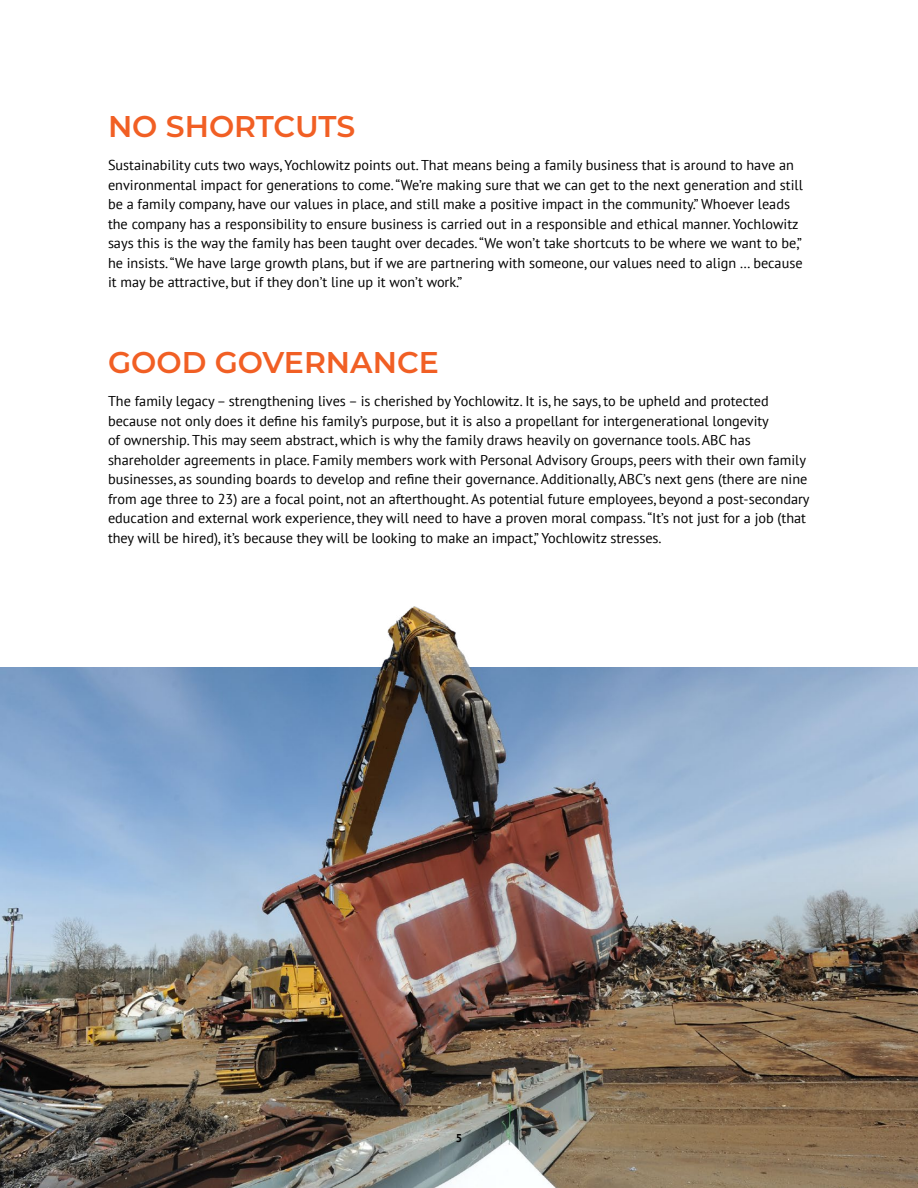
<style>
.page{position:relative;width:918px;height:1188px;background:#fff}
.page>*{position:absolute;margin:0;border:0;box-sizing:border-box;transform-origin:0 0}
.head1_75089{font:600 30px "Montserrat";color:#f15f24}
.body_75089{font:14.25px/19.5px "PT Sans";color:#000}
.t1{font:700 11.4px "PT Sans";color:#000}
</style>
<div class="page">
<img style="left:0;top:606px;width:918px;height:582px">
<p class="head1_75089" style="left:108px;top:105px;width:249px">NO SHORTCUTS</p>
<p class="body_75089" style="left:108px;top:155px;width:696px">Sustainability cuts two ways, Yochlowitz points out. That means being a family business that is around to have an environmental impact for generations to come. “We’re making sure that we can get to the next generation and still be a family company, have our values in place, and still make a positive impact in the community.” Whoever leads the company has a responsibility to ensure business is carried out in a responsible and ethical manner. Yochlowitz says this is the way the family has been taught over decades. “We won’t take shortcuts to be where we want to be,” he insists. “We have large growth plans, but if we are partnering with someone, our values need to align … because it may be attractive, but if they don’t line up it won’t work.”</p>
<p class="head1_75089" style="left:108px;top:341px;width:332px">GOOD GOVERNANCE</p>
<p class="body_75089" style="left:108px;top:391px;width:703px">The family legacy – strengthening lives – is cherished by Yochlowitz. It is, he says, to be upheld and protected because not only does it define his family’s purpose, but it is also a propellant for intergenerational longevity<br>of ownership. This may seem abstract, which is why the family draws heavily on governance tools. ABC has shareholder agreements in place. Family members work with Personal Advisory Groups, peers with their own family businesses, as sounding boards to develop and refine their governance. Additionally, ABC’s next gens (there are nine from age three to 23) are a focal point, not an afterthought. As potential future employees, beyond a post-secondary education and external work experience, they will need to have a proven moral compass. “It’s not just for a job (that they will be hired), it’s because they will be looking to make an impact,” Yochlowitz stresses.</p>
<p class="t1" style="left:456px;top:1130px;width:8px">5</p>
</div>
